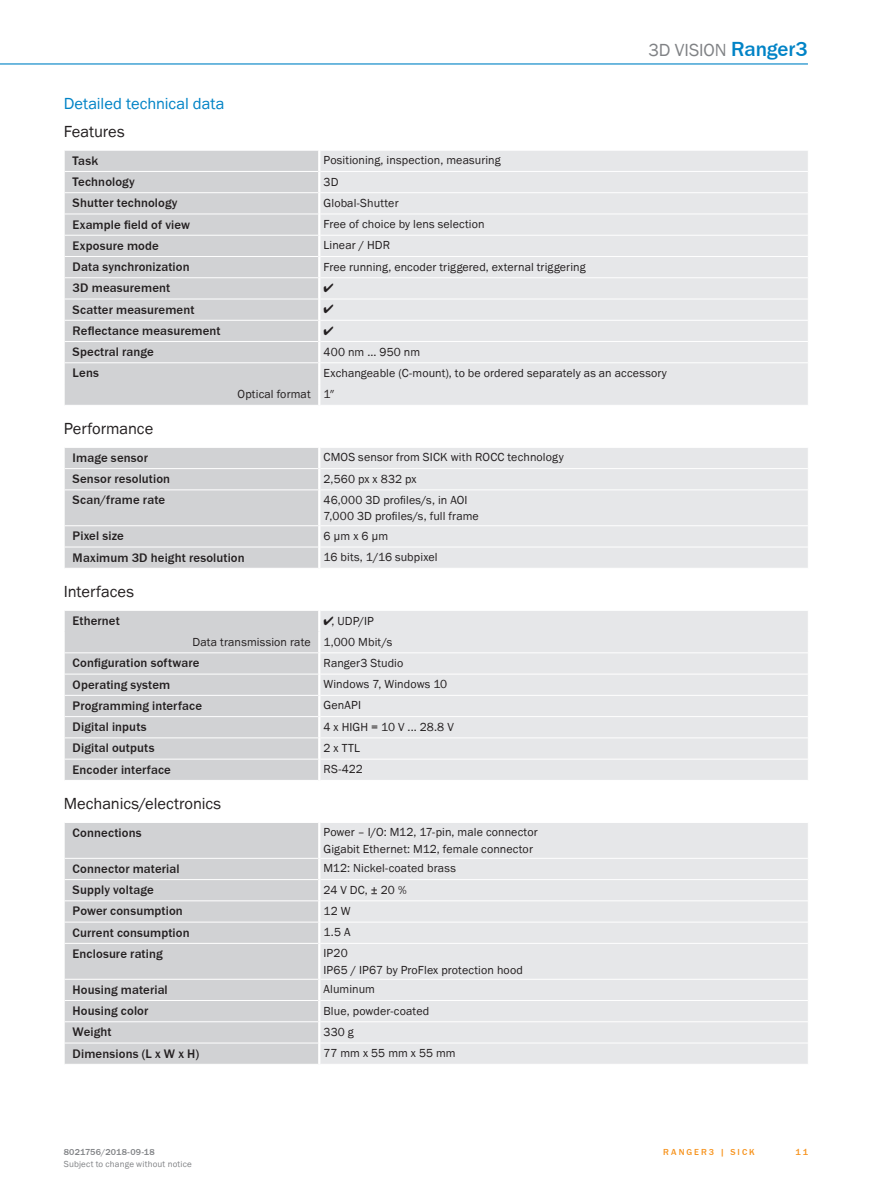
<style>
.page{position:relative;width:893px;height:1188px;background:#fff}
.page>*{position:absolute;margin:0;border:0;box-sizing:border-box;transform-origin:0 0}
.t1{font:18px "SICK Franklin";letter-spacing:-.005em;color:#808285}
.t2{font:16.5px "SICK Franklin";color:#231f20}
.t3{font:16.5px "SICK Franklin";color:#0083c6}
.t4{font:500 12.75px "SICK Franklin";letter-spacing:.01em;color:#231f20}
.t5{font:12px/16.5px "SICK Franklin";letter-spacing:.01em;color:#231f20}
.t6{font:12px "SICK Symbols OT";color:#231f20}
.t7{font:9px "SICK Franklin";letter-spacing:.02em;color:#808285}
.t8{font:500 9px "SICK Franklin";letter-spacing:.02em;color:#808285}
.t9{font:500 9px "SICK Franklin";letter-spacing:.225em;color:#f7931d}
.s1{font-weight:500;font-size:21px;color:#0083c6}
</style>
<div class="page">
<hr style="left:0;top:63px;width:808px;height:2px;background:#0083c6">
<div style="left:65px;top:151px;width:253px;height:254px;background:#d1d2d4"></div>
<div style="left:320px;top:151px;width:488px;height:254px;background:#e6e7e9"></div>
<hr style="left:65px;top:171px;width:253px;height:1px;background:#fff">
<hr style="left:320px;top:171px;width:488px;height:1px;background:#fff">
<hr style="left:65px;top:192px;width:253px;height:1px;background:#fff">
<hr style="left:320px;top:192px;width:488px;height:1px;background:#fff">
<hr style="left:65px;top:214px;width:253px;height:1px;background:#fff">
<hr style="left:320px;top:214px;width:488px;height:1px;background:#fff">
<hr style="left:65px;top:235px;width:253px;height:1px;background:#fff">
<hr style="left:320px;top:235px;width:488px;height:1px;background:#fff">
<hr style="left:65px;top:256px;width:253px;height:1px;background:#fff">
<hr style="left:320px;top:256px;width:488px;height:1px;background:#fff">
<hr style="left:65px;top:277px;width:253px;height:1px;background:#fff">
<hr style="left:320px;top:277px;width:488px;height:1px;background:#fff">
<hr style="left:65px;top:299px;width:253px;height:1px;background:#fff">
<hr style="left:320px;top:299px;width:488px;height:1px;background:#fff">
<hr style="left:65px;top:320px;width:253px;height:1px;background:#fff">
<hr style="left:320px;top:320px;width:488px;height:1px;background:#fff">
<hr style="left:65px;top:341px;width:253px;height:1px;background:#fff">
<hr style="left:320px;top:341px;width:488px;height:1px;background:#fff">
<hr style="left:65px;top:362px;width:253px;height:1px;background:#fff">
<hr style="left:320px;top:362px;width:488px;height:1px;background:#fff">
<svg style="left:64px;top:151px;width:1px;height:254px"></svg>
<div style="left:320px;top:448px;width:488px;height:120px;background:#e6e7e9"></div>
<hr style="left:320px;top:468px;width:488px;height:1px;background:#fff">
<hr style="left:320px;top:489px;width:488px;height:1px;background:#fff">
<hr style="left:320px;top:525px;width:488px;height:1px;background:#fff">
<svg style="left:64px;top:448px;width:255px;height:120px;background:#d2d3d5"></svg>
<hr style="left:320px;top:547px;width:488px;height:1px;background:#fff">
<hr style="left:318px;top:547px;width:2px;height:22px;background:#fff">
<div style="left:65px;top:611px;width:253px;height:169px;background:#d1d2d4"></div>
<div style="left:320px;top:611px;width:488px;height:169px;background:#e6e7e9"></div>
<hr style="left:65px;top:652px;width:253px;height:1px;background:#fff">
<hr style="left:320px;top:652px;width:488px;height:1px;background:#fff">
<hr style="left:65px;top:674px;width:253px;height:1px;background:#fff">
<hr style="left:320px;top:674px;width:488px;height:1px;background:#fff">
<hr style="left:65px;top:695px;width:253px;height:1px;background:#fff">
<hr style="left:320px;top:695px;width:488px;height:1px;background:#fff">
<hr style="left:65px;top:716px;width:253px;height:1px;background:#fff">
<hr style="left:320px;top:716px;width:488px;height:1px;background:#fff">
<hr style="left:65px;top:738px;width:253px;height:1px;background:#fff">
<hr style="left:320px;top:738px;width:488px;height:1px;background:#fff">
<hr style="left:65px;top:759px;width:253px;height:1px;background:#fff">
<svg style="left:64px;top:611px;width:1px;height:169px"></svg>
<hr style="left:320px;top:759px;width:488px;height:1px;background:#fff">
<div style="left:65px;top:823px;width:253px;height:241px;background:#d1d2d4"></div>
<div style="left:320px;top:823px;width:488px;height:241px;background:#e6e7e9"></div>
<hr style="left:65px;top:858px;width:253px;height:1px;background:#fff">
<hr style="left:320px;top:858px;width:488px;height:1px;background:#fff">
<hr style="left:65px;top:879px;width:253px;height:1px;background:#fff">
<hr style="left:320px;top:879px;width:488px;height:1px;background:#fff">
<hr style="left:65px;top:900px;width:253px;height:1px;background:#fff">
<hr style="left:320px;top:900px;width:488px;height:1px;background:#fff">
<hr style="left:65px;top:922px;width:253px;height:1px;background:#fff">
<svg style="left:64px;top:858px;width:1px;height:85px"></svg>
<hr style="left:320px;top:922px;width:488px;height:1px;background:#fff">
<hr style="left:65px;top:943px;width:253px;height:1px;background:#fff">
<hr style="left:320px;top:943px;width:488px;height:1px;background:#fff">
<hr style="left:65px;top:979px;width:253px;height:1px;background:#fff">
<hr style="left:320px;top:979px;width:488px;height:1px;background:#fff">
<hr style="left:65px;top:1000px;width:253px;height:1px;background:#fff">
<hr style="left:320px;top:1000px;width:488px;height:1px;background:#fff">
<hr style="left:65px;top:1021px;width:253px;height:1px;background:#fff">
<hr style="left:320px;top:1021px;width:488px;height:1px;background:#fff">
<hr style="left:65px;top:1043px;width:253px;height:1px;background:#fff">
<svg style="left:64px;top:979px;width:1px;height:85px"></svg>
<hr style="left:320px;top:1043px;width:488px;height:1px;background:#fff">
<h1 class="t1" style="left:648px;top:39px;width:161px">3D vision <span class="s1">Ranger3</span></h1>
<h2 class="t3" style="left:64px;top:93px;width:162px">Detailed technical data</h2>
<h2 class="t2" style="left:64px;top:121px;width:62px">Features</h2>
<p class="t4" style="left:73px;top:153px;width:27px">Task</p>
<p class="t5" style="left:324px;top:152px;width:179px">Positioning, inspection, measuring</p>
<p class="t4" style="left:73px;top:174px;width:64px">Technology</p>
<p class="t5" style="left:324px;top:173px;width:16px">3D</p>
<p class="t4" style="left:73px;top:195px;width:106px">Shutter technology</p>
<p class="t5" style="left:324px;top:195px;width:77px">Global-Shutter</p>
<p class="t4" style="left:73px;top:216px;width:119px">Example field of view</p>
<p class="t5" style="left:324px;top:216px;width:163px">Free of choice by lens selection</p>
<p class="t4" style="left:73px;top:238px;width:88px">Exposure mode</p>
<p class="t5" style="left:324px;top:237px;width:68px">Linear / HDR</p>
<p class="t4" style="left:73px;top:259px;width:118px">Data synchronization</p>
<p class="t5" style="left:324px;top:258px;width:264px">Free running, encoder triggered, external triggering</p>
<p class="t4" style="left:73px;top:280px;width:99px">3D measurement</p>
<p class="t6" style="left:324px;top:282px;width:12px">●</p>
<p class="t4" style="left:73px;top:301px;width:123px">Scatter measurement</p>
<p class="t6" style="left:324px;top:304px;width:12px">●</p>
<p class="t4" style="left:73px;top:323px;width:150px">Reflectance measurement</p>
<p class="t6" style="left:324px;top:325px;width:12px">●</p>
<p class="t4" style="left:73px;top:344px;width:83px">Spectral range</p>
<p class="t5" style="left:324px;top:344px;width:98px">400 nm ... 950 nm</p>
<p class="t4" style="left:73px;top:365px;width:28px">Lens</p>
<p class="t5" style="left:238px;top:362px;width:431px;line-height:21.3px;text-indent:86px">Exchangeable (C-mount), to be ordered separately as an accessory<br>Optical format 1″</p>
<h2 class="t2" style="left:64px;top:418px;width:91px">Performance</h2>
<p class="t4" style="left:73px;top:450px;width:77px">Image sensor</p>
<p class="t5" style="left:324px;top:449px;width:242px">CMOS sensor from SICK with ROCC technology</p>
<p class="t4" style="left:73px;top:471px;width:99px">Sensor resolution</p>
<p class="t5" style="left:324px;top:471px;width:95px">2,560 px x 832 px</p>
<p class="t4" style="left:73px;top:492px;width:94px">Scan/frame rate</p>
<p class="t5" style="left:324px;top:492px;width:157px">46,000 3D profiles/s, in AOI<br>7,000 3D profiles/s, full frame</p>
<p class="t4" style="left:73px;top:528px;width:53px">Pixel size</p>
<p class="t5" style="left:324px;top:528px;width:66px">6µmx 6µm</p>
<p class="t4" style="left:73px;top:549px;width:174px">Maximum 3D height resolution</p>
<p class="t5" style="left:324px;top:549px;width:115px">16 bits, 1/16 subpixel</p>
<h2 class="t2" style="left:64px;top:581px;width:72px">I nterfaces</h2>
<p class="t4" style="left:73px;top:613px;width:49px">Ethernet</p>
<p class="t5" style="left:193px;top:610px;width:201px;line-height:20.9px;text-indent:131px">●, UDP/IP<br>Data transmission rate 1,000 Mbit/s</p>
<p class="t4" style="left:73px;top:655px;width:128px">Configuration software</p>
<p class="t5" style="left:324px;top:655px;width:81px">Ranger3 Studio</p>
<p class="t4" style="left:73px;top:677px;width:99px">Operating system</p>
<p class="t5" style="left:324px;top:676px;width:125px">Windows 7, Windows 10</p>
<p class="t4" style="left:73px;top:698px;width:131px">Programming interface</p>
<p class="t5" style="left:324px;top:697px;width:37px">GenAPI</p>
<p class="t4" style="left:73px;top:719px;width:75px">Digital inputs</p>
<p class="t5" style="left:324px;top:719px;width:132px">4 x HIGH = 10 V ... 28.8 V</p>
<p class="t4" style="left:73px;top:740px;width:83px">Digital outputs</p>
<p class="t5" style="left:324px;top:740px;width:38px">2 x TTL</p>
<p class="t4" style="left:73px;top:762px;width:100px">Encoder interface</p>
<p class="t5" style="left:324px;top:761px;width:41px">RS-422</p>
<h2 class="t2" style="left:64px;top:794px;width:159px">Mechanics/electronics</h2>
<p class="t4" style="left:73px;top:825px;width:70px">Connections</p>
<p class="t5" style="left:324px;top:824px;width:216px">Power – I/O: M12, 17-pin, male connector<br>Gigabit Ethernet: M12, female connector</p>
<p class="t4" style="left:73px;top:861px;width:108px">Connector material</p>
<p class="t5" style="left:324px;top:860px;width:134px">M12: Nickel-coated brass</p>
<p class="t4" style="left:73px;top:882px;width:83px">Supply voltage</p>
<p class="t5" style="left:324px;top:882px;width:85px">24 V DC, ± 20 %</p>
<p class="t4" style="left:73px;top:903px;width:112px">Power consumption</p>
<p class="t5" style="left:324px;top:903px;width:29px">12 W</p>
<p class="t4" style="left:73px;top:925px;width:118px">Current consumption</p>
<p class="t5" style="left:324px;top:924px;width:29px">1.5 A</p>
<p class="t4" style="left:73px;top:946px;width:91px">Enclosure rating</p>
<p class="t5" style="left:324px;top:945px;width:201px">IP20<br>IP65 / IP67 by ProFlex protection hood</p>
<p class="t4" style="left:73px;top:982px;width:97px">Housing material</p>
<p class="t5" style="left:324px;top:981px;width:53px">Aluminum</p>
<p class="t4" style="left:73px;top:1003px;width:77px">Housing color</p>
<p class="t5" style="left:324px;top:1003px;width:107px">Blue, powder-coated</p>
<p class="t4" style="left:73px;top:1024px;width:41px">Weight</p>
<p class="t5" style="left:324px;top:1024px;width:32px">330 g</p>
<p class="t4" style="left:73px;top:1046px;width:128px">Dimensions (L x W x H)</p>
<p class="t5" style="left:324px;top:1045px;width:134px">77 mm x 55 mm x 55 mm</p>
<p class="t8" style="left:64px;top:1146px;width:93px">8021756/2018-09-18</p>
<p class="t7" style="left:64px;top:1159px;width:130px">Subject to change without notice</p>
<p class="t9" style="left:663px;top:1146px;width:93px">RANGER3 | SICK</p>
<p class="t9" style="left:796px;top:1146px;width:14px">11</p>
</div>
